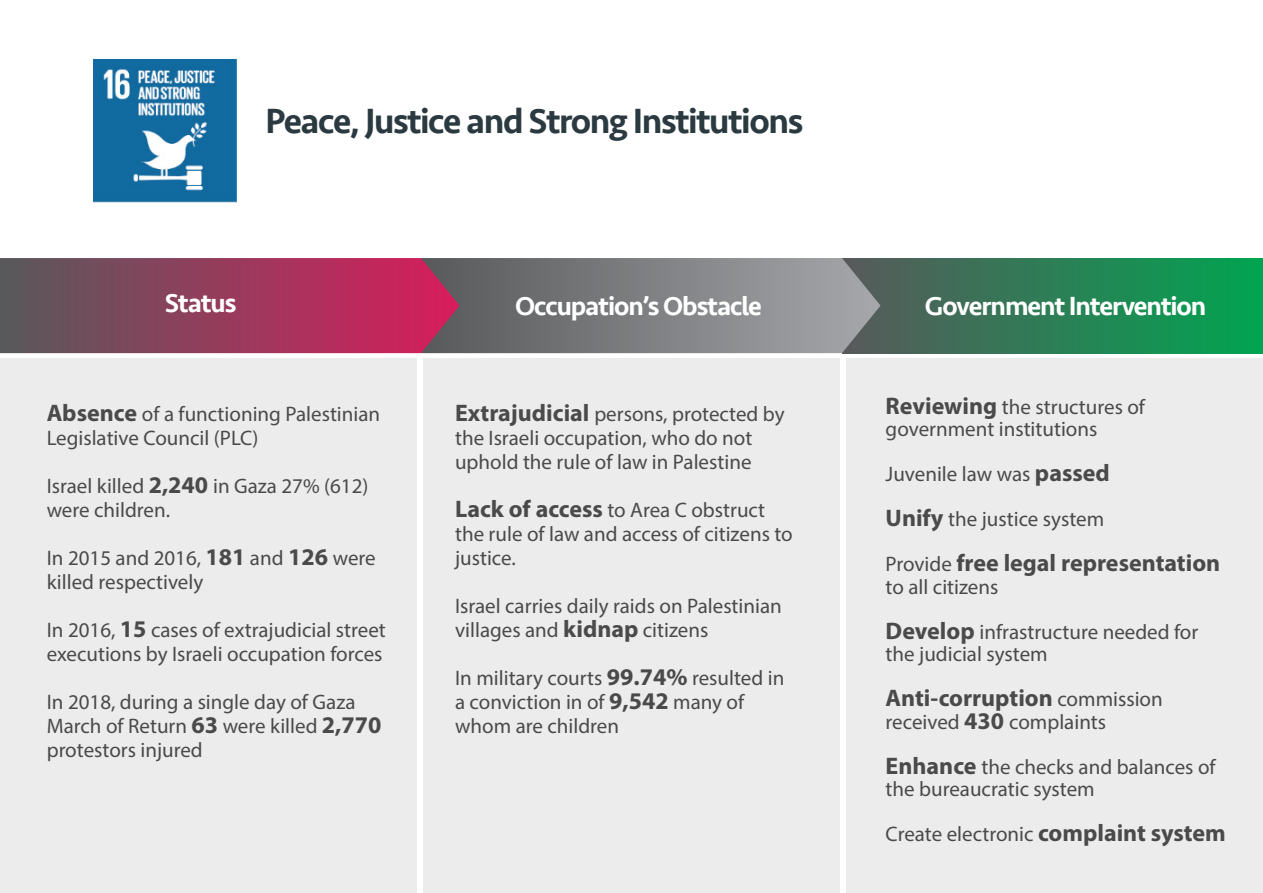
<style>
.page{position:relative;width:1263px;height:893px;background:#fff}
.page>*{position:absolute;margin:0;border:0;box-sizing:border-box;transform-origin:0 0}
.t1{font:500 36px "Seravek";letter-spacing:-.04em;color:#2b3a40}
.t2{font:500 27px "Seravek";letter-spacing:-.04em;color:#fff}
.t3{font:700 24px "Myriad Pro";color:#4a4a4a}
.t4{font:21px/24px "Myriad Pro";color:#4a4a4a}
.s1{font-weight:700;font-size:24px}
.s2{font-weight:400;font-size:21px}
</style>
<div class="page">
<div style="left:842px;top:258px;width:421px;height:95px;background:linear-gradient(to right,#58595b,#01a451)"></div>
<svg style="left:0;top:258px;width:880px;height:95px;background:#895d6e"></svg>
<div style="left:0;top:358px;width:417px;height:535px;background:#edeced"></div>
<div style="left:423px;top:358px;width:417px;height:535px;background:#edeced"></div>
<div style="left:846px;top:358px;width:417px;height:535px;background:#edeced"></div>
<img style="left:93px;top:60px;width:143px;height:142px">
<h1 class="t1" style="left:265px;top:98px;width:539px">Peace, Justice and Strong Institutions</h1>
<p class="t2" style="left:165px;top:286px;width:73px">Status</p>
<p class="t2" style="left:515px;top:289px;width:248px">Occupation’s Obstacle</p>
<p class="t2" style="left:925px;top:289px;width:283px">Government Intervention</p>
<p class="t4" style="left:47px;top:402px;width:335px"><span class="s1">Absence</span> of a functioning Palestinian<br>Legislative Council (PLC)</p>
<p class="t4" style="left:47px;top:474px;width:323px">Israel killed <span class="s1">2,240</span> in Gaza 27% (612) were children.</p>
<p class="t4" style="left:47px;top:546px;width:331px">In 2015 and 2016, <span class="s1">181</span> and <span class="s1">126</span> were killed respectively</p>
<p class="t4" style="left:47px;top:618px;width:341px">In 2016, <span class="s1">15</span> cases of extrajudicial street executions by Israeli occupation forces</p>
<p class="t4" style="left:47px;top:690px;width:336px">In 2018, during a single day of Gaza<br>March of Return <span class="s1">63</span> were killed <span class="s1">2,770 </span>protestors injured</p>
<p class="t4" style="left:455px;top:402px;width:331px"><span class="s1">Extrajudicial</span> persons, protected by the Israeli occupation, who do not uphold the rule of law in Palestine</p>
<p class="t4" style="left:455px;top:498px;width:339px"><span class="s1">Lack of access</span> to Area C obstruct the rule of law and access of citizens to justice.</p>
<p class="t4" style="left:455px;top:594px;width:328px">Israel carries daily raids on Palestinian villages and <span class="s1">kidnap</span> citizens</p>
<p class="t4" style="left:455px;top:666px;width:331px">In military courts <span class="s1">99.74%</span> resulted in a conviction in of <span class="s1">9,542</span> many of whom are children</p>
<p class="t4" style="left:886px;top:395px;width:261px;line-height:22.5px"><span class="s1">Reviewing</span> the structures of government institutions</p>
<p class="t4" style="left:886px;top:451px;width:226px;line-height:45px">Juvenile law was <span class="s1">passed<br>Unify</span> the justice system</p>
<p class="t3" style="left:886px;top:547px;width:336px"><span class="s2">Provide</span> free legal representation</p>
<p class="t4" style="left:886px;top:564px;width:314px;line-height:45px">to all citizens<br><span class="s1">Develop</span> infrastructure needed for</p>
<p class="t4" style="left:886px;top:642px;width:164px">the judicial system</p>
<p class="t3" style="left:886px;top:682px;width:279px">Anti-corruption <span class="s2">commission</span></p>
<p class="t4" style="left:886px;top:699px;width:332px;line-height:45px">received <span class="s1">430</span> complaints<br><span class="s1">Enhance</span> the checks and balances of</p>
<p class="t4" style="left:886px;top:766px;width:342px;line-height:45px">the bureaucratic system<br>Create electronic <span class="s1">complaint system</span></p>
</div>
